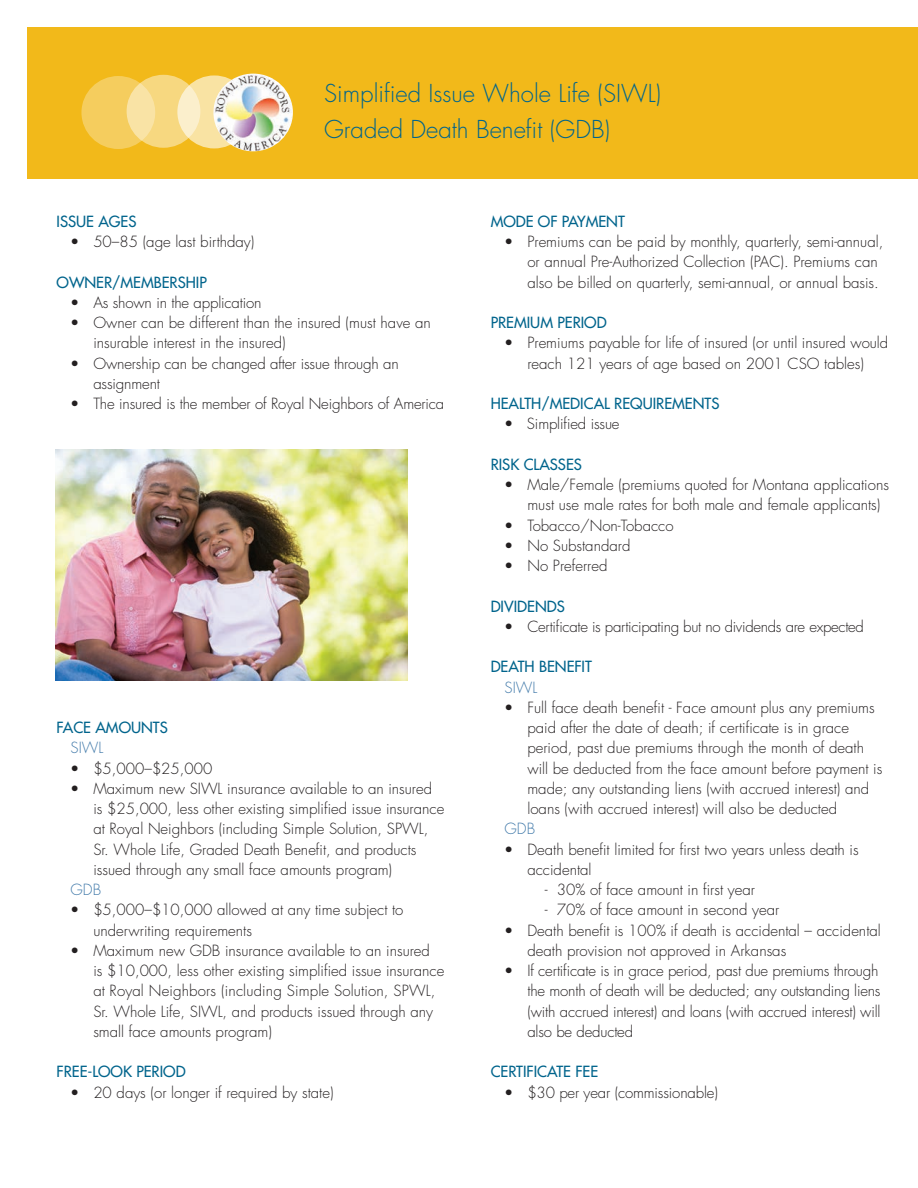
<style>
.page{position:relative;width:918px;height:1188px;background:#fff}
.page>*{position:absolute;margin:0;border:0;box-sizing:border-box;transform-origin:0 0}
.t1{font:300 24px "Futura Std";color:#00648c}
.t2{font:300 15px/20.2px "Futura Std";color:#231f20}
.t3{font:500 15px "Futura Std";color:#00648c}
.t4{font:300 15px "Futura Std";letter-spacing:-.02em;color:#231f20}
.t5{font:300 15px "Futura Std";color:#437baa}
</style>
<div class="page">
<div style="left:27px;top:27px;width:891px;height:151px;background:#f2b91a"></div>
<div style="left:81px;top:76px;width:74px;height:73px;background:#f5cd5e;border-radius:50%"></div>
<svg style="left:127px;top:75px;width:73px;height:73px;background:#f7db8b"></svg>
<svg style="left:177px;top:75px;width:74px;height:73px;background:#f9e7b2"></svg>
<img style="left:213px;top:74px;width:80px;height:77px">
<img style="left:56px;top:450px;width:351px;height:230px">
<p class="t1" style="left:324px;top:79px;width:339px">Simplified Issue Whole Life (SIWL)</p>
<p class="t1" style="left:324px;top:115px;width:288px">Graded Death Benefit (GDB)</p>
<p class="t3" style="left:57px;top:212px;width:81px">ISSUE AGES</p>
<p class="t2" style="left:70px;top:232px;width:186px">• 50–85 (age last birthday)</p>
<p class="t3" style="left:57px;top:273px;width:152px">OWNER/MEMBERSHIP</p>
<p class="t2" style="left:70px;top:293px;width:193px">• As shown in the application</p>
<p class="t2" style="left:93px;top:313px;width:339px;text-indent:-23px">• Owner can be different than the insured (must have an insurable interest in the insured)</p>
<p class="t2" style="left:93px;top:354px;width:307px;text-indent:-23px">• Ownership can be changed after issue through an assignment</p>
<p class="t2" style="left:70px;top:394px;width:376px">• The insured is the member of Royal Neighbors of America</p>
<p class="t3" style="left:57px;top:718px;width:113px">FACE AMOUNTS</p>
<p class="t5" style="left:71px;top:739px;width:34px">SIWL</p>
<p class="t2" style="left:70px;top:759px;width:144px">• $5,000–$25,000</p>
<p class="t2" style="left:93px;top:779px;width:352px;text-indent:-23px">• Maximum new SIWL insurance available to an insured is $25,000, less other existing simplified issue insurance at Royal Neighbors (including Simple Solution, SPWL, Sr. Whole Life, Graded Death Benefit, and products issued through any small face amounts program)</p>
<p class="t5" style="left:71px;top:881px;width:32px">GDB</p>
<p class="t2" style="left:93px;top:900px;width:312px;text-indent:-23px">• $5,000–$10,000 allowed at any time subject to underwriting requirements</p>
<p class="t2" style="left:93px;top:941px;width:352px;text-indent:-23px">• Maximum new GDB insurance available to an insured<br>is $10,000, less other existing simplified issue insurance at Royal Neighbors (including Simple Solution, SPWL, Sr. Whole Life, SIWL, and products issued through any small face amounts program)</p>
<p class="t3" style="left:57px;top:1063px;width:131px">FREE-LOOK PERIOD</p>
<p class="t2" style="left:70px;top:1083px;width:265px">• 20 days (or longer if required by state)</p>
<p class="t3" style="left:491px;top:212px;width:136px">MODE OF PAYMENT</p>
<p class="t2" style="left:527px;top:232px;width:357px;text-indent:-23px">• Premiums can be paid by monthly, quarterly, semi-annual, or annual Pre-Authorized Collection (PAC). Premiums can also be billed on quarterly, semi-annual, or annual basis.</p>
<p class="t3" style="left:491px;top:313px;width:118px">PREMIUM PERIOD</p>
<p class="t2" style="left:504px;top:333px;width:386px;text-align:center">• Premiums payable for life of insured (or until insured would reach 121 years of age based on 2001 CSO tables)</p>
<p class="t3" style="left:491px;top:394px;width:230px">HEALTH/MEDICAL REQUIREMENTS</p>
<p class="t2" style="left:504px;top:414px;width:117px">• Simplified issue</p>
<p class="t3" style="left:491px;top:455px;width:93px">RISK CLASSES</p>
<p class="t2" style="left:527px;top:475px;width:363px;text-indent:-23px">• Male/Female (premiums quoted for Montana applications must use male rates for both male and female applicants)</p>
<p class="t2" style="left:504px;top:516px;width:171px">• Tobacco/Non-Tobacco</p>
<p class="t2" style="left:504px;top:536px;width:128px">• No Substandard</p>
<p class="t2" style="left:504px;top:556px;width:105px">• No Preferred</p>
<p class="t3" style="left:491px;top:597px;width:76px">DIVIDENDS</p>
<p class="t4" style="left:504px;top:617px;width:361px">• Certificate is participating but no dividends are expected</p>
<p class="t3" style="left:491px;top:658px;width:103px">DEATH BENEFIT</p>
<p class="t5" style="left:505px;top:678px;width:34px">SIWL</p>
<p class="t2" style="left:527px;top:698px;width:356px;text-indent:-23px">• Full face death benefit - Face amount plus any premiums paid after the date of death; if certificate is in grace period, past due premiums through the month of death will be deducted from the face amount before payment is made; any outstanding liens (with accrued interest) and loans (with accrued interest) will also be deducted</p>
<p class="t5" style="left:505px;top:820px;width:32px">GDB</p>
<p class="t2" style="left:527px;top:840px;width:333px;text-indent:-23px">• Death benefit limited for first two years unless death is accidental</p>
<p class="t2" style="left:545px;top:880px;width:212px">- 30% of face amount in first year</p>
<p class="t2" style="left:545px;top:900px;width:236px">- 70% of face amount in second year</p>
<p class="t2" style="left:527px;top:921px;width:355px;text-indent:-23px">• Death benefit is 100% if death is accidental – accidental death provision not approved in Arkansas</p>
<p class="t2" style="left:527px;top:961px;width:355px;text-indent:-23px">• If certificate is in grace period, past due premiums through the month of death will be deducted; any outstanding liens (with accrued interest) and loans (with accrued interest) will also be deducted</p>
<p class="t3" style="left:491px;top:1063px;width:109px">CERTIFICATE FEE</p>
<p class="t2" style="left:504px;top:1083px;width:215px">• $30 per year (commissionable)</p>
</div>
